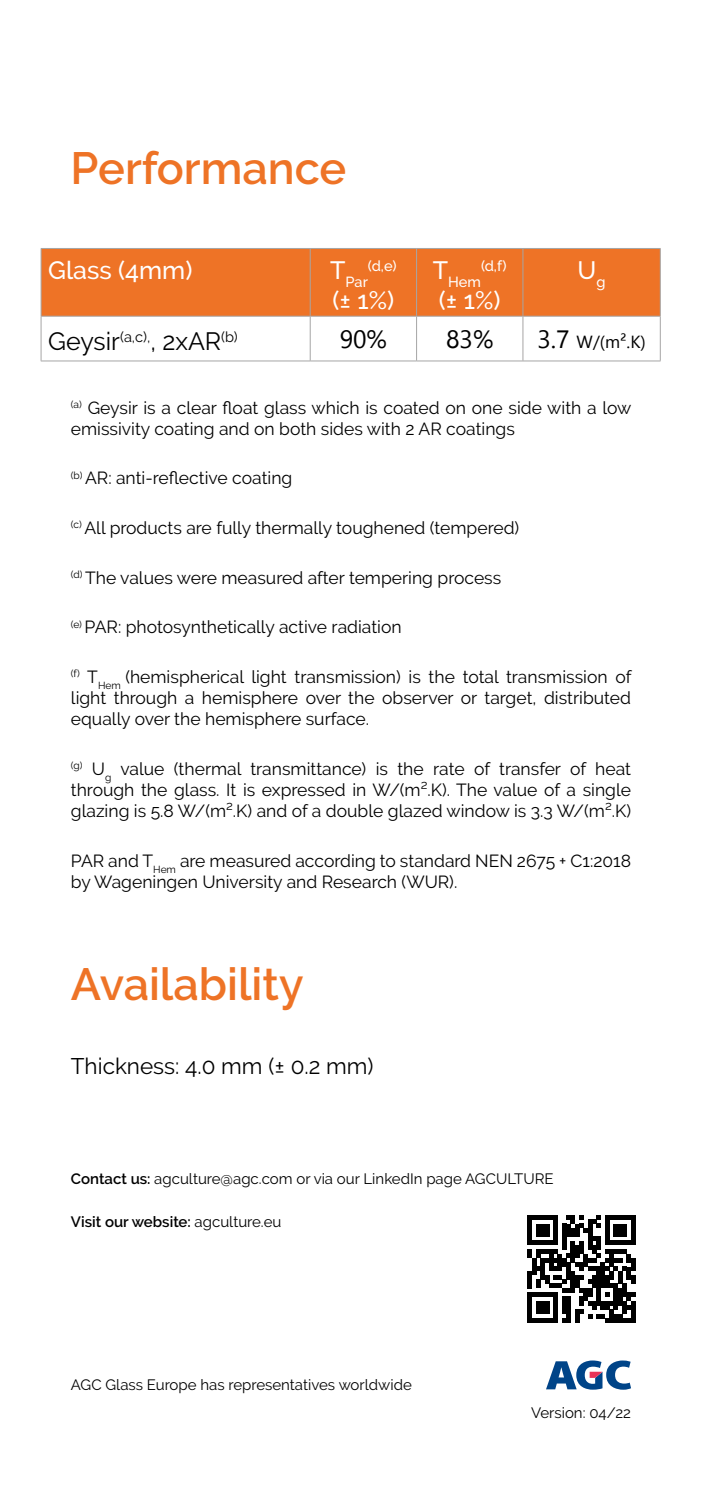
<style>
.page{position:relative;width:702px;height:1489px;background:#fff}
.page>*{position:absolute;margin:0;border:0;box-sizing:border-box;transform-origin:0 0}
.t1{font:600 45px "Raleway";color:#ee7326}
.t2{font:500 25px "Raleway";color:#fff}
.t3{font:25px "Raleway";color:#000}
.t4{font:22.5px "Raleway";color:#000}
.t5{font:17.5px/21px "Raleway";color:#000}
.t6{font:15px "Raleway";color:#000}
.t7{font:600 15px "Raleway";color:#000}
.t8{font:500 14.5px "Raleway";letter-spacing:-.005em;color:#fff}
.s1{font-weight:600}
.s2{font-weight:400}
</style>
<div class="page">
<div style="left:42px;top:249px;width:617px;height:67px;background:#ee7326"></div>
<hr style="left:41px;top:248px;width:269px;height:1px;background:#a6a5a5">
<hr style="left:41px;top:249px;width:1px;height:67px;background:#a6a5a5">
<hr style="left:310px;top:248px;width:106px;height:1px;background:#a6a5a5">
<hr style="left:310px;top:249px;width:1px;height:67px;background:#a6a5a5">
<hr style="left:416px;top:248px;width:107px;height:1px;background:#a6a5a5">
<hr style="left:416px;top:249px;width:1px;height:67px;background:#a6a5a5">
<hr style="left:523px;top:248px;width:137px;height:1px;background:#a6a5a5">
<hr style="left:522px;top:249px;width:1px;height:67px;background:#a6a5a5">
<hr style="left:659px;top:249px;width:1px;height:67px;background:#a6a5a5">
<hr style="left:41px;top:316px;width:269px;height:1px;background:#a6a5a5">
<hr style="left:41px;top:316px;width:1px;height:44px;background:#a6a5a5">
<hr style="left:310px;top:316px;width:106px;height:1px;background:#a6a5a5">
<hr style="left:310px;top:316px;width:1px;height:44px;background:#a6a5a5">
<hr style="left:416px;top:316px;width:107px;height:1px;background:#a6a5a5">
<hr style="left:416px;top:316px;width:1px;height:44px;background:#a6a5a5">
<hr style="left:523px;top:316px;width:137px;height:1px;background:#a6a5a5">
<hr style="left:522px;top:316px;width:1px;height:44px;background:#a6a5a5">
<hr style="left:659px;top:316px;width:1px;height:44px;background:#a6a5a5">
<hr style="left:41px;top:360px;width:269px;height:1px;background:#a6a5a5">
<hr style="left:310px;top:360px;width:106px;height:1px;background:#a6a5a5">
<hr style="left:416px;top:360px;width:107px;height:1px;background:#a6a5a5">
<hr style="left:523px;top:360px;width:137px;height:1px;background:#a6a5a5">
<svg style="left:546px;top:1360px;width:85px;height:29px"></svg>
<svg style="left:527px;top:1215px;width:108px;height:107px"></svg>
<div style="left:630px;top:1300px;width:5px;height:13px;background:#000"></div>
<div style="left:630px;top:1313px;width:5px;height:9px;background:#000"></div>
<h1 class="t1" style="left:71px;top:142px;width:277px">Performance</h1>
<h2 class="t2" style="left:48px;top:256px;width:146px">Glass (4mm)</h2>
<p class="t8" style="left:330px;top:274px;width:39px"><sup>T</sup>Par</p>
<p class="t8" style="left:368px;top:257px;width:30px">(d,e)</p>
<h2 class="t2" style="left:332px;top:286px;width:63px">(± 1%)</h2>
<h2 class="t3" style="left:48px;top:327px;width:191px">Geysir<sup>(a,c),</sup>, 2xAR<sup>(b)</sup></h2>
<p class="t8" style="left:433px;top:274px;width:50px"><sup>T</sup>Hem</p>
<p class="t8" style="left:481px;top:257px;width:27px">(d,f)</p>
<h2 class="t2" style="left:439px;top:286px;width:63px">(± 1%)</h2>
<h2 class="t2" style="left:577px;top:256px;width:29px">U<sub>g</sub></h2>
<p class="t5" style="left:71px;top:397px;width:562px"><sup>(a)</sup> Geysir is a clear float glass which is coated on one side with a low emissivity coating and on both sides with 2 AR coatings</p>
<p class="t5" style="left:71px;top:467px;width:223px"><sup>(b)</sup> AR: anti-reflective coating</p>
<p class="t5" style="left:71px;top:517px;width:450px"><sup>(c)</sup> All products are fully thermally toughened (tempered)</p>
<p class="t5" style="left:71px;top:567px;width:432px"><sup>(d)</sup> The values were measured after tempering process</p>
<p class="t5" style="left:71px;top:616px;width:332px"><sup>(e)</sup> PAR: photosynthetically active radiation</p>
<p class="t5" style="left:71px;top:666px;width:562px;text-align:justify"><sup>(f)</sup> T<sub>Hem</sub> (hemispherical light transmission) is the total transmission of light through a hemisphere over the observer or target, distributed equally over the hemisphere surface.</p>
<p class="t5" style="left:71px;top:758px;width:561px;text-align:justify"><sup>(g)</sup> U<sub>g</sub> value (thermal transmittance) is the rate of transfer of heat through the glass. It is expressed in W/(m².K). The value of a single glazing is 5.8 W/(m².K) and of a double glazed window is 3.3 W/(m².K)</p>
<p class="t5" style="left:71px;top:850px;width:561px">PAR and T<sub>Hem</sub> are measured according to standard NEN 2675 + C1:2018 by Wageningen University and Research (WUR).</p>
<h1 class="t1" style="left:71px;top:957px;width:234px">Availability</h1>
<p class="t4" style="left:71px;top:1053px;width:304px">Thickness: 4.0 mm (± 0.2 mm)</p>
<p class="t6" style="left:71px;top:1169px;width:484px"><span class="s1">Contact us:</span> agculture@agc.com or via our LinkedIn page AGCULTURE</p>
<p class="t7" style="left:71px;top:1212px;width:212px">Visit our website: <span class="s2">agculture.eu</span></p>
<p class="t6" style="left:71px;top:1375px;width:342px">AGC Glass Europe has representatives worldwide</p>
<p class="t6" style="left:531px;top:1403px;width:101px">Version: 04/22</p>
</div>
